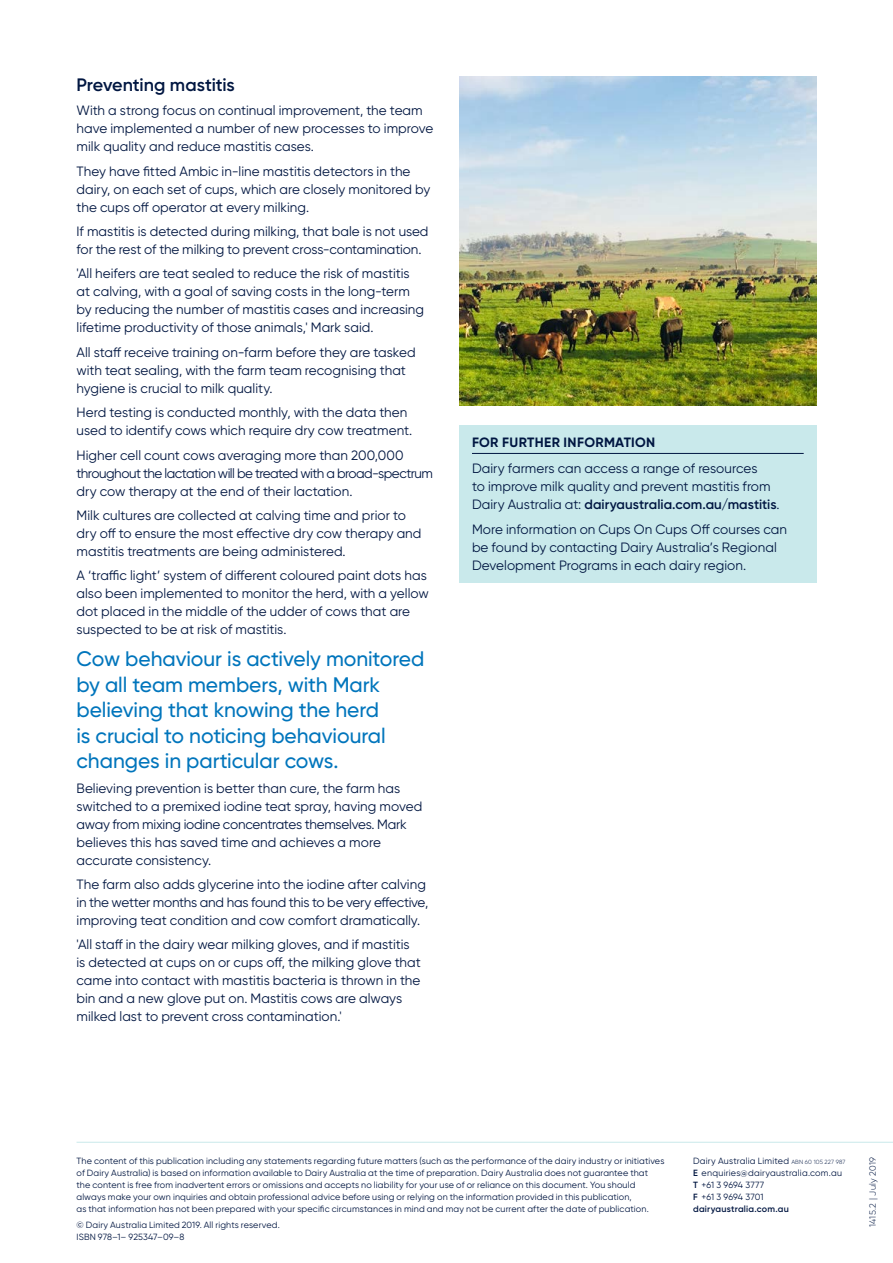
<style>
.page{position:relative;width:893px;height:1263px;background:#fff}
.page>*{position:absolute;margin:0;border:0;box-sizing:border-box;transform-origin:0 0}
.t1{font:500 21px/25.5px "Gilroy";letter-spacing:-.005em;color:#0075bc}
.t2{font:600 18px "Gilroy";letter-spacing:-.005em;color:#001641}
.t3{font:13.5px/18px "Gilroy";color:#001641}
.t4{font:700 13.5px "Gilroy";letter-spacing:.025em;color:#001641}
.t5{font:9px/12px "Gilroy";letter-spacing:.015em;color:#001641}
.t6{font:300 9px "Gilroy";letter-spacing:.035em;color:#001641}
.s1{font-weight:600}
.s2{font-weight:300;font-size:6px}
</style>
<div class="page">
<hr style="left:77px;top:1142px;width:816px;height:1px;background:#c9e9eb">
<div style="left:459px;top:425px;width:357px;height:157px;background:#c9e9eb"></div>
<hr style="left:472px;top:453px;width:332px;height:1px;background:#001641">
<img style="left:459px;top:77px;width:357px;height:329px">
<h2 class="t2" style="left:77px;top:73px;width:160px">Preventing mastitis</h2>
<p class="t3" style="left:77px;top:101px;width:358px">With a strong focus on continual improvement, the team have implemented a number of new processes to improve milk quality and reduce mastitis cases.</p>
<p class="t3" style="left:77px;top:162px;width:355px">They have fitted Ambic in-line mastitis detectors in the dairy, on each set of cups, which are closely monitored by the cups off operator at every milking.</p>
<p class="t3" style="left:77px;top:222px;width:353px">If mastitis is detected during milking, that bale is not used for the rest of the milking to prevent cross-contamination.</p>
<p class="t3" style="left:77px;top:265px;width:349px">'All heifers are teat sealed to reduce the risk of mastitis at calving, with a goal of saving costs in the long-term by reducing the number of mastitis cases and increasing lifetime productivity of those animals,' Mark said.</p>
<p class="t3" style="left:77px;top:343px;width:341px">All staff receive training on-farm before they are tasked with teat sealing, with the farm team recognising that hygiene is crucial to milk quality.</p>
<p class="t3" style="left:77px;top:403px;width:337px">Herd testing is conducted monthly, with the data then used to identify cows which require dry cow treatment.</p>
<p class="t3" style="left:77px;top:446px;width:358px">Higher cell count cows averaging more than 200,000 throughout the lactation will be treated with a broad-spectrum dry cow therapy at the end of their lactation.</p>
<p class="t3" style="left:77px;top:506px;width:346px">Milk cultures are collected at calving time and prior to dry off to ensure the most effective dry cow therapy and mastitis treatments are being administered.</p>
<p class="t3" style="left:77px;top:566px;width:354px">A ‘traffic light’ system of different coloured paint dots has also been implemented to monitor the herd, with a yellow dot placed in the middle of the udder of cows that are suspected to be at risk of mastitis.</p>
<h1 class="t1" style="left:77px;top:646px;width:349px">Cow behaviour is actively monitored by all team members, with Mark believing that knowing the herd<br>is crucial to noticing behavioural changes in particular cows.</h1>
<p class="t3" style="left:77px;top:779px;width:347px">Believing prevention is better than cure, the farm has switched to a premixed iodine teat spray, having moved away from mixing iodine concentrates themselves. Mark believes this has saved time and achieves a more accurate consistency.</p>
<p class="t3" style="left:77px;top:875px;width:353px">The farm also adds glycerine into the iodine after calving in the wetter months and has found this to be very effective, improving teat condition and cow comfort dramatically.</p>
<p class="t3" style="left:77px;top:935px;width:346px">'All staff in the dairy wear milking gloves, and if mastitis is detected at cups on or cups off, the milking glove that came into contact with mastitis bacteria is thrown in the bin and a new glove put on. Mastitis cows are always milked last to prevent cross contamination.'</p>
<p class="t4" style="left:472px;top:433px;width:185px">FOR FURTHER INFORMATION</p>
<p class="t3" style="left:472px;top:459px;width:309px">Dairy farmers can access a range of resources<br>to improve milk quality and prevent mastitis from<br>Dairy Australia at: <span class="s1">dairyaustralia.com.au/mastitis</span>.</p>
<p class="t3" style="left:472px;top:520px;width:317px">More information on Cups On Cups Off courses can be found by contacting Dairy Australia’s Regional<br>Development Programs in each dairy region.</p>
<p class="t5" style="left:77px;top:1154px;width:589px">The content of this publication including any statements regarding future matters (such as the performance of the dairy industry or initiatives of Dairy Australia) is based on information available to Dairy Australia at the time of preparation. Dairy Australia does not guarantee that<br>the content is free from inadvertent errors or omissions and accepts no liability for your use of or reliance on this document. You should always make your own inquiries and obtain professional advice before using or relying on the information provided in this publication,<br>as that information has not been prepared with your specific circumstances in mind and may not be current after the date of publication.</p>
<p class="t5" style="left:77px;top:1219px;width:205px">© Dairy Australia Limited 2019. All rights reserved.<br>ISBN 978–1– 925347–09–8</p>
<p class="t5" style="left:693px;top:1154px;width:154px">Dairy Australia Limited <span class="s2">ABN 60 105 227 987<br></span><span class="s1">E</span> enquiries@dairyaustralia.com.au<br><span class="s1">T</span> +61 3 9694 3777<br><span class="s1">F</span> +61 3 9694 3701 <span class="s1">dairyaustralia.com.au</span></p>
<p class="t6" style="left:867px;top:1227px;width:72px;rotate:-90deg">1415.2 | July 2019</p>
</div>
